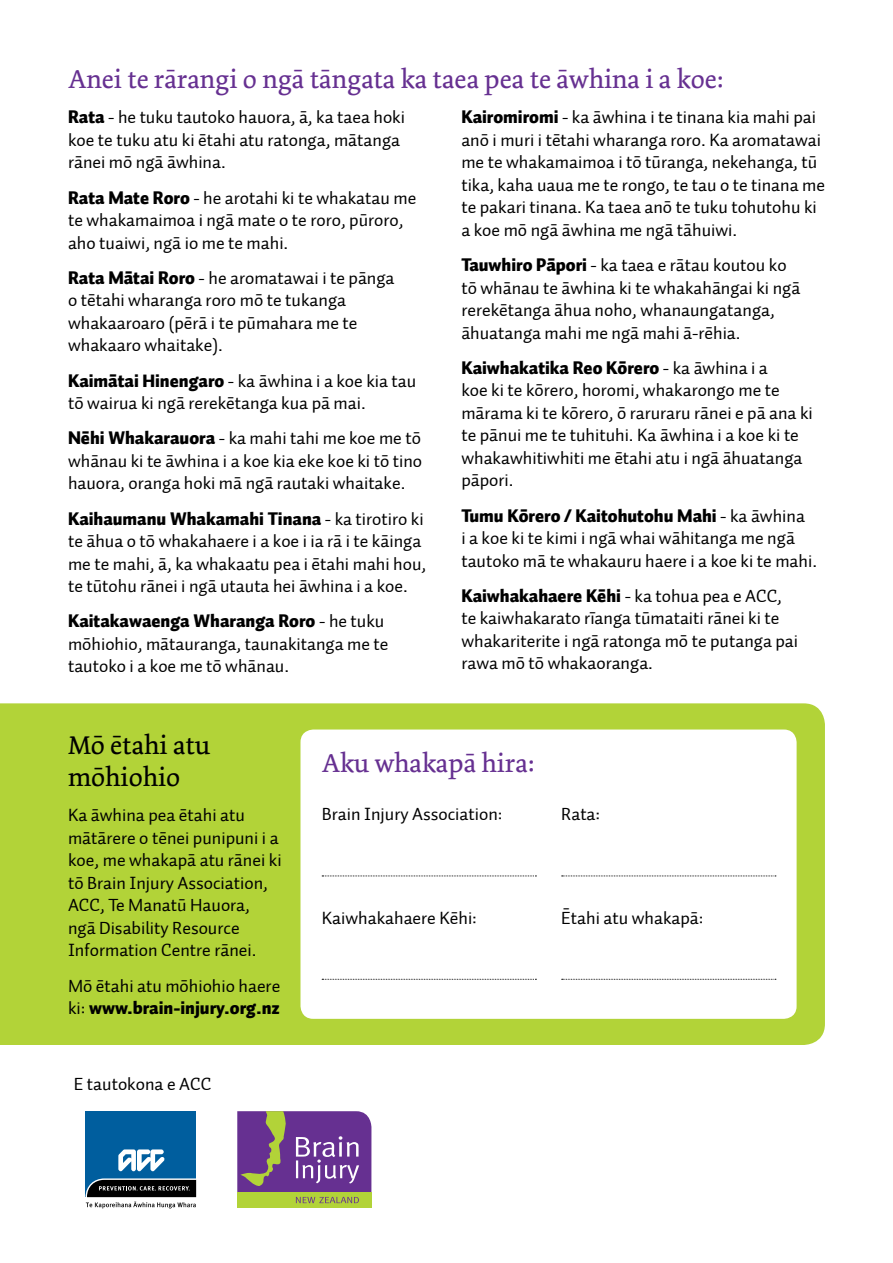
<style>
.page{position:relative;width:893px;height:1263px;background:#fff}
.page>*{position:absolute;margin:0;border:0;box-sizing:border-box;transform-origin:0 0}
.t1{font:27px "Dolly Pro";color:#663091}
.t2{font:27px/32.4px "Dolly Pro";color:#000}
.t3{font:18px/22.5px "Auto 1 Regular LF";color:#000}
.t4{font:18px "Auto 1 Black LF";color:#000}
.s1{font-family:"Auto 1 Black LF"}
.s2{font-family:"Auto 1 Regular LF"}
</style>
<div class="page">
<div style="left:0;top:703px;width:825px;height:342px;background:#b2d338"></div>
<div style="left:237px;top:1192px;width:134px;height:16px;background:#b2d338"></div>
<svg style="left:237px;top:1111px;width:134px;height:92px;background:#7e5c87"></svg>
<div style="left:86px;top:1111px;width:110px;height:86px;background:#005e9e"></div>
<svg style="left:118px;top:1149px;width:47px;height:22px"></svg>
<svg style="left:86px;top:1178px;width:110px;height:30px"></svg>
<div style="left:300px;top:729px;width:497px;height:290px;background:#fff;border-radius:13px"></div>
<svg style="left:322px;top:875px;width:214px;height:1px"></svg>
<svg style="left:322px;top:979px;width:214px;height:1px"></svg>
<svg style="left:562px;top:875px;width:214px;height:1px"></svg>
<svg style="left:562px;top:979px;width:214px;height:1px"></svg>
<h1 class="t1" style="left:68px;top:62px;width:657px">Anei te rārangi o ngā tāngata ka taea pea te āwhina i a koe:</h1>
<p class="t3" style="left:68px;top:106px;width:339px"><span class="s1">Rata</span> - he tuku tautoko hauora, ā, ka taea hoki koe te tuku atu ki ētahi atu ratonga, mātanga rānei mō ngā āwhina.</p>
<p class="t3" style="left:68px;top:187px;width:350px"><span class="s1">Rata Mate Roro</span> - he arotahi ki te whakatau me te whakamaimoa i ngā mate o te roro, pūroro, aho tuaiwi, ngā io me te mahi.</p>
<p class="t3" style="left:68px;top:267px;width:328px"><span class="s1">Rata Mātai Roro</span> - he aromatawai i te pānga o tētahi wharanga roro mō te tukanga whakaaroaro (pērā i te pūmahara me te whakaaro whaitake).</p>
<p class="t3" style="left:68px;top:370px;width:350px"><span class="s1">Kaimātai Hinengaro</span> - ka āwhina i a koe kia tau tō wairua ki ngā rerekētanga kua pā mai.</p>
<p class="t3" style="left:68px;top:427px;width:356px;text-align:justify"><span class="s1">Nēhi Whakarauora</span> - ka mahi tahi me koe me tō whānau ki te āwhina i a koe kia eke koe ki tō tino hauora, oranga hoki mā ngā rautaki whaitake.</p>
<p class="t4" style="left:68px;top:506px;width:357px">Kaihaumanu Whakamahi Tinana <span class="s2">- ka tirotiro ki</span></p>
<p class="t3" style="left:68px;top:530px;width:360px">te āhua o tō whakahaere i a koe i ia rā i te kāinga me te mahi, ā, ka whakaatu pea i ētahi mahi hou, te tūtohu rānei i ngā utauta hei āwhina i a koe.</p>
<p class="t4" style="left:68px;top:609px;width:318px">Kaitakawaenga Wharanga Roro <span class="s2">- he tuku</span></p>
<p class="t3" style="left:68px;top:633px;width:322px">mōhiohio, mātauranga, taunakitanga me te tautoko i a koe me tō whānau.</p>
<p class="t3" style="left:461px;top:106px;width:365px"><span class="s1">Kairomiromi</span> - ka āwhina i te tinana kia mahi pai anō i muri i tētahi wharanga roro. Ka aromatawai me te whakamaimoa i tō tūranga, nekehanga, tū tika, kaha uaua me te rongo, te tau o te tinana me te pakari tinana. Ka taea anō te tuku tohutohu ki a koe mō ngā āwhina me ngā tāhuiwi.</p>
<p class="t3" style="left:461px;top:254px;width:340px"><span class="s1">Tauwhiro Pāpori</span> - ka taea e rātau koutou ko tō whānau te āwhina ki te whakahāngai ki ngā rerekētanga āhua noho, whanaungatanga, āhuatanga mahi me ngā mahi ā-rēhia.</p>
<p class="t4" style="left:461px;top:356px;width:308px">Kaiwhakatika Reo Kōrero <span class="s2">- ka āwhina i a</span></p>
<p class="t3" style="left:461px;top:379px;width:353px">koe ki te kōrero, horomi, whakarongo me te mārama ki te kōrero, ō raruraru rānei e pā ana ki te pānui me te tuhituhi. Ka āwhina i a koe ki te whakawhitiwhiti me ētahi atu i ngā āhuatanga pāpori.</p>
<p class="t4" style="left:461px;top:503px;width:345px">Tumu Kōrero / Kaitohutohu Mahi <span class="s2">- ka āwhina</span></p>
<p class="t3" style="left:461px;top:527px;width:357px">i a koe ki te kimi i ngā whai wāhitanga me ngā tautoko mā te whakauru haere i a koe ki te mahi.</p>
<p class="t4" style="left:461px;top:584px;width:322px">Kaiwhakahaere Kēhi <span class="s2">- ka tohua pea e ACC,</span></p>
<p class="t3" style="left:461px;top:607px;width:338px">te kaiwhakarato rīanga tūmataiti rānei ki te whakariterite i ngā ratonga mō te putanga pai rawa mō tō whakaoranga.</p>
<h1 class="t2" style="left:68px;top:729px;width:144px">Mō ētahi atu mōhiohio</h1>
<p class="t3" style="left:68px;top:804px;width:215px">Ka āwhina pea ētahi atu mātārere o tēnei punipuni i a koe, me whakapā atu rānei ki tō Brain Injury Association,<br>ACC, Te Manatū Hauora, ngā Disability Resource<br>Information Centre rānei.</p>
<p class="t3" style="left:68px;top:975px;width:214px">Mō ētahi atu mōhiohio haere</p>
<p class="t4" style="left:68px;top:996px;width:213px"><span class="s2">ki:</span> www.brain-injury.org.nz</p>
<p class="t3" style="left:74px;top:1073px;width:139px">E tautokona e ACC</p>
<h1 class="t1" style="left:322px;top:746px;width:215px">Aku whakapā hira:</h1>
<p class="t3" style="left:322px;top:803px;width:182px">Brain Injury Association:</p>
<p class="t3" style="left:561px;top:803px;width:41px">Rata:</p>
<p class="t3" style="left:322px;top:906px;width:157px">Kaiwhakahaere Kēhi:</p>
<p class="t3" style="left:561px;top:906px;width:144px">Ētahi atu whakapā:</p>
</div>
